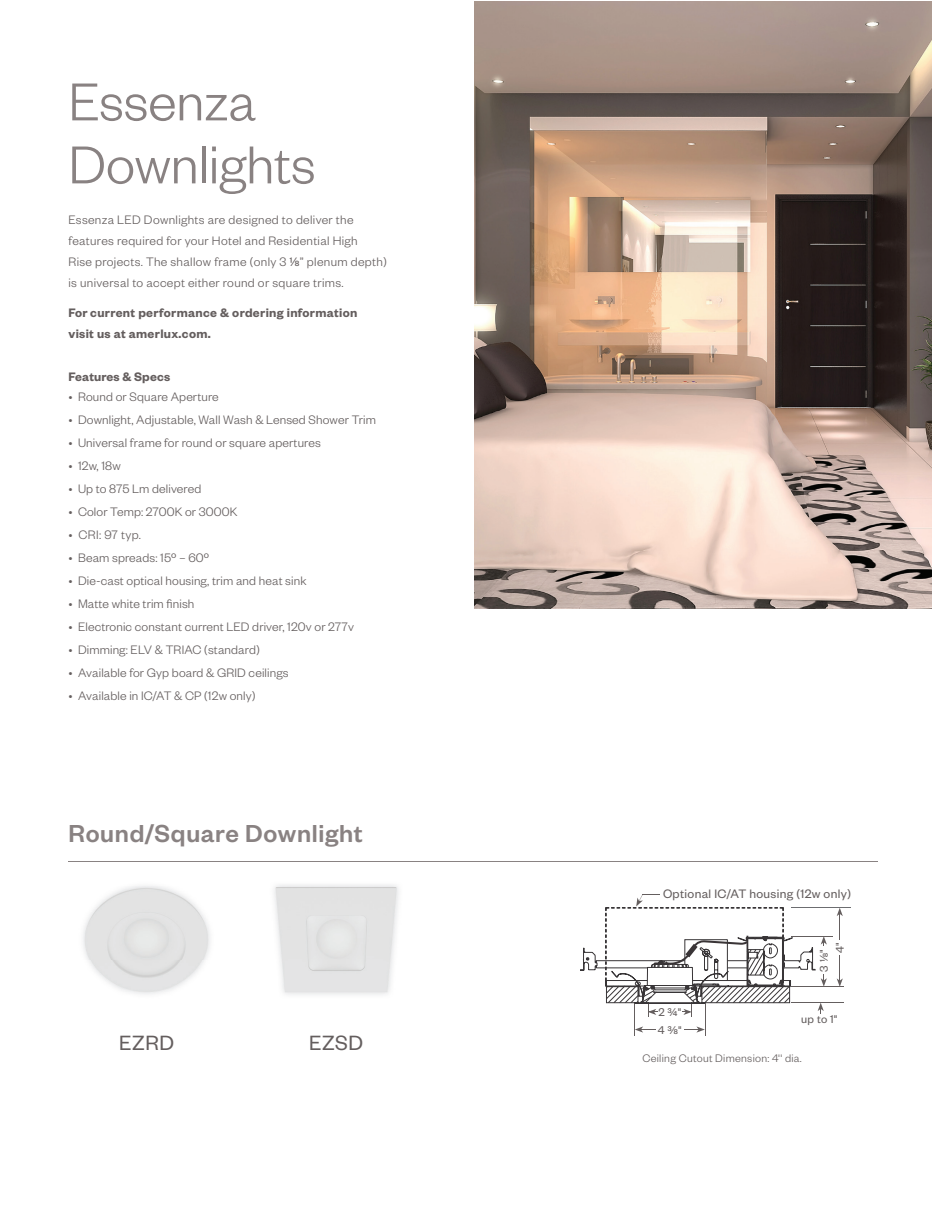
<style>
.page{position:relative;width:945px;height:1215px;background:#fff}
.page>*{position:absolute;margin:0;border:0;box-sizing:border-box;transform-origin:0 0}
.t1{font:300 58.5px/63px "Founders Grotesk";letter-spacing:-.005em;color:#898282}
.t2{font:500 27px "Founders Grotesk";letter-spacing:.025em;color:#898282}
.t3{font:22.65px "Founders Grotesk";letter-spacing:.025em;color:#645e5e}
.t4{font:300 13.5px/21px "Founders Grotesk";letter-spacing:.01em;color:#645e5e}
.t5{font:600 13.5px/21px "Founders Grotesk";letter-spacing:.025em;color:#645e5e}
.t6{font:13.5px "Founders Grotesk";letter-spacing:.025em;color:#645e5e}
.t7{font:12.3px "Founders Grotesk";color:#645e5e}
.t8{font:300 12px "Founders Grotesk";letter-spacing:.025em;color:#645e5e}
.s1{font-weight:400}
</style>
<div class="page">
<hr style="left:68px;top:861px;width:810px;height:1px;background:#898282">
<img style="left:97px;top:886px;width:94px;height:108px">
<img style="left:191px;top:901px;width:19px;height:76px">
<img style="left:83px;top:906px;width:14px;height:66px">
<img style="left:274px;top:885px;width:125px;height:110px">
<hr style="left:635px;top:1005px;width:1px;height:31px;background:#645e5e">
<hr style="left:705px;top:1005px;width:1px;height:31px;background:#645e5e">
<hr style="left:640px;top:1029px;width:62px;height:1px;background:#645e5e">
<svg style="left:635px;top:1026px;width:8px;height:7px"></svg>
<svg style="left:696px;top:1026px;width:9px;height:7px"></svg>
<hr style="left:791px;top:936px;width:42px;height:1px;background:#645e5e">
<svg style="left:837px;top:909px;width:6px;height:7px"></svg>
<svg style="left:837px;top:978px;width:6px;height:9px"></svg>
<div style="left:656px;top:1025px;width:28px;height:10px;background:#fff"></div>
<img style="left:474px;top:1px;width:458px;height:608px">
<svg style="left:580px;top:895px;width:247px;height:122px"></svg>
<hr style="left:791px;top:908px;width:59px;height:1px;background:#6c6d70">
<hr style="left:840px;top:913px;width:1px;height:69px;background:#645e5e">
<hr style="left:824px;top:940px;width:1px;height:43px;background:#645e5e">
<div style="left:819px;top:947px;width:10px;height:27px;background:#fff"></div>
<hr style="left:791px;top:987px;width:53px;height:1px;background:#645e5e">
<hr style="left:791px;top:1002px;width:53px;height:1px;background:#645e5e">
<hr style="left:650px;top:1012px;width:40px;height:1px;background:#645e5e">
<div style="left:658px;top:1007px;width:24px;height:10px;background:#fff"></div>
<div style="left:835px;top:940px;width:10px;height:15px;background:#fff"></div>
<h1 class="t1" style="left:68px;top:67px;width:249px">Essenza<br>Downlights</h1>
<p class="t4" style="left:68px;top:208px;width:320px">Essenza LED Downlights are designed to deliver the features required for your Hotel and Residential High<br>Rise projects. The shallow frame (only 3 <span class="s1">⅛</span>” plenum depth) is universal to accept either round or square trims.</p>
<p class="t5" style="left:68px;top:301px;width:290px">For current performance &amp; ordering information visit us at amerlux.com.</p>
<p class="t5" style="left:68px;top:365px;width:103px">Features &amp; Specs</p>
<p class="t4" style="left:68px;top:386px;width:152px">• Round or Square Aperture</p>
<p class="t4" style="left:68px;top:409px;width:309px">• Downlight, Adjustable, Wall Wash &amp; Lensed Shower Trim</p>
<p class="t4" style="left:68px;top:432px;width:254px">• Universal frame for round or square apertures</p>
<p class="t4" style="left:68px;top:455px;width:54px">• 12w, 18w</p>
<p class="t4" style="left:68px;top:478px;width:134px">• Up to 875 Lm delivered</p>
<p class="t4" style="left:68px;top:501px;width:170px">• Color Temp: 2700K or 3000K</p>
<p class="t4" style="left:68px;top:524px;width:74px">• CRI: 97 typ.</p>
<p class="t4" style="left:68px;top:547px;width:142px">• Beam spreads: 15º – 60º</p>
<p class="t4" style="left:68px;top:570px;width:240px">• Die-cast optical housing, trim and heat sink</p>
<p class="t4" style="left:68px;top:593px;width:127px">• Matte white trim finish</p>
<p class="t4" style="left:68px;top:615px;width:287px">• Electronic constant current LED driver, 120v or 277v</p>
<p class="t4" style="left:68px;top:638px;width:193px">• Dimming: ELV &amp; TRIAC (standard)</p>
<p class="t4" style="left:68px;top:661px;width:222px">• Available for Gyp board &amp; GRID ceilings</p>
<p class="t4" style="left:68px;top:684px;width:189px">• Available in IC/AT &amp; CP (12w only)</p>
<h2 class="t2" style="left:68px;top:817px;width:296px">Round/Square Downlight</h2>
<h3 class="t3" style="left:119px;top:1029px;width:56px">EZRD</h3>
<h3 class="t3" style="left:309px;top:1029px;width:56px">EZSD</h3>
<p class="t6" style="left:663px;top:886px;width:190px">Optional IC/AT housing (12w only)</p>
<p class="t7" style="left:658px;top:1005px;width:25px">2 ¾"</p>
<p class="t7" style="left:658px;top:1022px;width:26px">4 ⅜"</p>
<p class="t7" style="left:816px;top:972px;width:24px;rotate:-90deg">3 ⅛"</p>
<p class="t7" style="left:832px;top:953px;width:11px;rotate:-90deg">4"</p>
<p class="t7" style="left:801px;top:1012px;width:38px">up to 1"</p>
<p class="t8" style="left:642px;top:1051px;width:161px">Ceiling Cutout Dimension: 4'' dia.</p>
</div>
